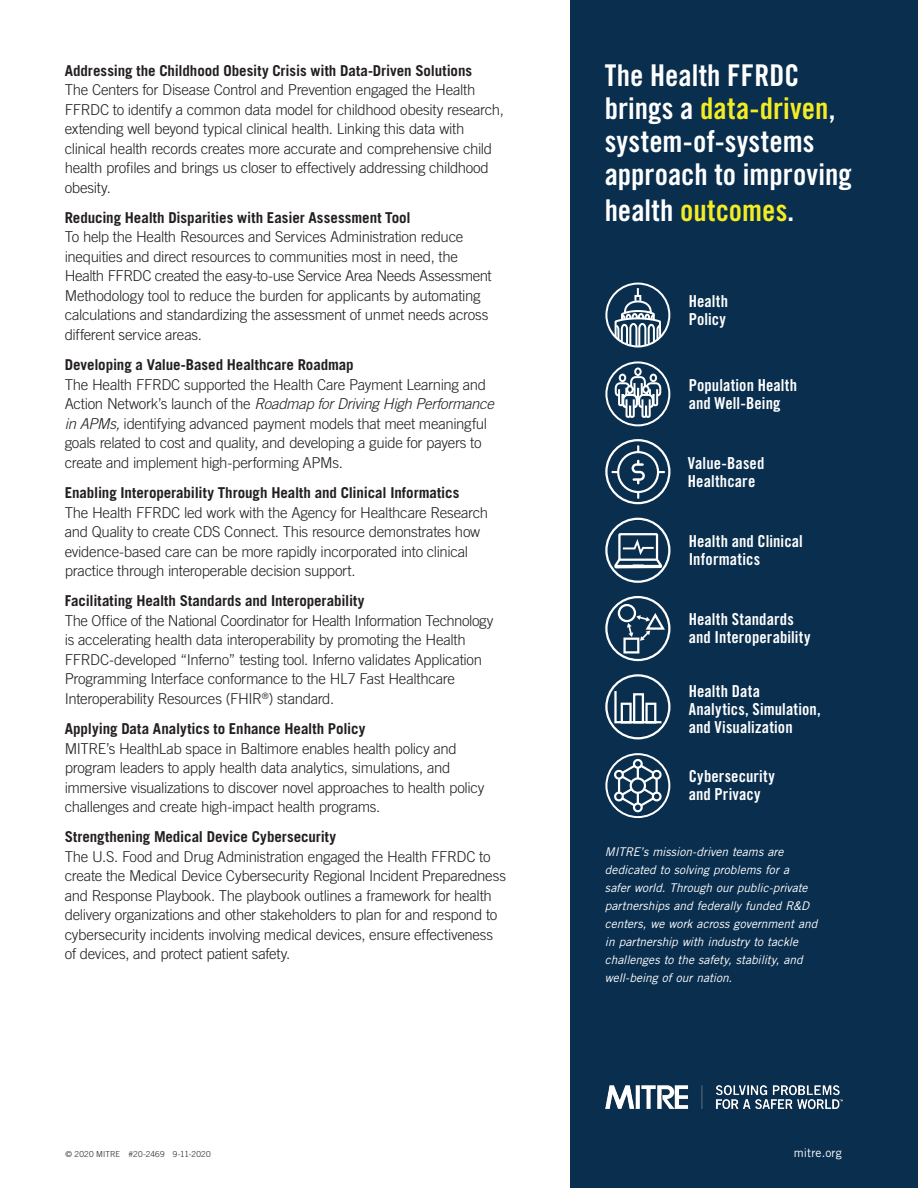
<style>
.page{position:relative;width:918px;height:1188px;background:#fff}
.page>*{position:absolute;margin:0;border:0;box-sizing:border-box;transform-origin:0 0}
.sidebar_head{font:30px/33px "Trade Gothic LT Pro Bd Cn 20";letter-spacing:.005em;color:#fff}
.sidebar_head-2{font:30px "Trade Gothic LT Pro Bd Cn 20";color:#f4ec23}
.sidebar_descriptions{font:16.5px/18px "Trade Gothic LT Pro Bd Cn 20";letter-spacing:.005em;color:#fff}
.body_basic__10_13{font:300 15px/19.5px "Trade Gothic LT Pro";letter-spacing:-.02em;color:#231f20}
.t1{font:italic 12px/18px "Trade Gothic LT Pro";letter-spacing:-.005em;color:#fff}
.t2{font:12px "Trade Gothic LT Pro";letter-spacing:.01em;color:#fff}
.copyright{font:300 8.25px "Trade Gothic LT Pro";letter-spacing:.03em;color:#231f20}
.s1{font-weight:700}
.s2{font-style:italic}
.s3{color:#f4ec23}
.s4{color:#fff}
</style>
<div class="page">
<div style="left:570px;top:0;width:348px;height:1188px;background:#092e4e"></div>
<img style="left:605px;top:1085px;width:237px;height:24px">
<div style="left:605px;top:753px;width:65px;height:65px;border:2px solid #fff;border-radius:50%"></div>
<svg style="left:613px;top:759px;width:49px;height:53px"></svg>
<div style="left:605px;top:283px;width:65px;height:65px;border:2px solid #fff;border-radius:50%"></div>
<svg style="left:614px;top:288px;width:48px;height:60px"></svg>
<div style="left:618px;top:604px;width:18px;height:18px;border:2px solid #fff;border-radius:50%"></div>
<div style="left:623px;top:638px;width:16px;height:16px;border:2px solid #fff"></div>
<svg style="left:627px;top:612px;width:40px;height:29px"></svg>
<div style="left:605px;top:596px;width:65px;height:65px;border:2px solid #fff;border-radius:50%"></div>
<div style="left:605px;top:518px;width:65px;height:65px;border:2px solid #fff;border-radius:50%"></div>
<div style="left:618px;top:533px;width:40px;height:28px;border:2px solid #fff"></div>
<svg style="left:613px;top:539px;width:51px;height:31px"></svg>
<div style="left:605px;top:439px;width:65px;height:65px;border:2px solid #fff;border-radius:50%"></div>
<svg style="left:611px;top:445px;width:54px;height:54px"></svg>
<svg style="left:605px;top:361px;width:66px;height:66px"></svg>
<div style="left:627px;top:386px;width:6px;height:7px;background:#092e4e;border-radius:50%"></div>
<div style="left:626px;top:385px;width:8px;height:9px;border:2px solid #fff;border-radius:50%"></div>
<div style="left:605px;top:674px;width:65px;height:65px;border:2px solid #fff;border-radius:50%"></div>
<svg style="left:613px;top:689px;width:51px;height:35px"></svg>
<p class="body_basic__10_13" style="left:65px;top:60px;width:441px"><span class="s1">Addressing the Childhood Obesity Crisis with Data-Driven Solutions<br></span>The Centers for Disease Control and Prevention engaged the Health FFRDC to identify a common data model for childhood obesity research, extending well beyond typical clinical health. Linking this data with clinical health records creates more accurate and comprehensive child health profiles and brings us closer to effectively addressing childhood obesity.</p>
<p class="body_basic__10_13" style="left:65px;top:208px;width:429px"><span class="s1">Reducing Health Disparities with Easier Assessment Tool<br></span>To help the Health Resources and Services Administration reduce inequities and direct resources to communities most in need, the Health FFRDC created the easy-to-use Service Area Needs Assessment Methodology tool to reduce the burden for applicants by automating calculations and standardizing the assessment of unmet needs across different service areas.</p>
<p class="body_basic__10_13" style="left:65px;top:355px;width:431px"><span class="s1">Developing a Value-Based Healthcare Roadmap<br></span>The Health FFRDC supported the Health Care Payment Learning and Action Network’s launch of the <span class="s2">Roadmap for Driving High Performance in APMs,</span> identifying advanced payment models that meet meaningful goals related to cost and quality, and developing a guide for payers to create and implement high-performing APMs.</p>
<p class="body_basic__10_13" style="left:65px;top:483px;width:425px"><span class="s1">Enabling Interoperability Through Health and Clinical Informatics<br></span>The Health FFRDC led work with the Agency for Healthcare Research and Quality to create CDS Connect. This resource demonstrates how evidence-based care can be more rapidly incorporated into clinical practice through interoperable decision support.</p>
<p class="body_basic__10_13" style="left:65px;top:591px;width:430px"><span class="s1">Facilitating Health Standards and Interoperability<br></span>The Office of the National Coordinator for Health Information Technology is accelerating health data interoperability by promoting the Health FFRDC-developed “Inferno” testing tool. Inferno validates Application Programming Interface conformance to the HL7 Fast Healthcare Interoperability Resources (FHIR<sup>®</sup>) standard.</p>
<p class="body_basic__10_13" style="left:65px;top:719px;width:421px"><span class="s1">Applying Data Analytics to Enhance Health Policy<br></span>MITRE’s HealthLab space in Baltimore enables health policy and program leaders to apply health data analytics, simulations, and immersive visualizations to discover novel approaches to health policy challenges and create high-impact health programs.</p>
<p class="body_basic__10_13" style="left:65px;top:827px;width:443px"><span class="s1">Strengthening Medical Device Cybersecurity<br></span>The U.S. Food and Drug Administration engaged the Health FFRDC to create the Medical Device Cybersecurity Regional Incident Preparedness and Response Playbook. The playbook outlines a framework for health delivery organizations and other stakeholders to plan for and respond to cybersecurity incidents involving medical devices, ensure effectiveness of devices, and protect patient safety.</p>
<p class="copyright" style="left:66px;top:1149px;width:147px">© 2020 MITRE #20-2469 9-11-2020</p>
<p class="sidebar_head" style="left:605px;top:59px;width:248px">The Health FFRDC brings a <span class="s3">data-driven</span>, system-of-systems approach to improving</p>
<p class="sidebar_head-2" style="left:605px;top:193px;width:191px"><span class="s4">health</span> outcomes<span class="s4">.</span></p>
<p class="sidebar_descriptions" style="left:689px;top:292px;width:41px">Health<br>Policy</p>
<p class="sidebar_descriptions" style="left:689px;top:376px;width:110px">Population Health and Well-Being</p>
<p class="sidebar_descriptions" style="left:688px;top:454px;width:78px">Value-Based<br>Healthcare</p>
<p class="sidebar_descriptions" style="left:689px;top:532px;width:116px">Health and Clinical<br>Informatics</p>
<p class="sidebar_descriptions" style="left:689px;top:610px;width:123px">Health Standards and Interoperability</p>
<p class="sidebar_descriptions" style="left:689px;top:682px;width:134px">Health Data<br>Analytics, Simulation, and Visualization</p>
<p class="sidebar_descriptions" style="left:689px;top:767px;width:88px">Cybersecurity and Privacy</p>
<p class="t1" style="left:605px;top:843px;width:214px">MITRE’s mission-driven teams are dedicated to solving problems for a<br>safer world. Through our public-private partnerships and federally funded R&amp;D centers, we work across government and in partnership with industry to tackle challenges to the safety, stability, and well-being of our nation.</p>
<p class="t2" style="left:794px;top:1145px;width:49px">mitre.org</p>
</div>
